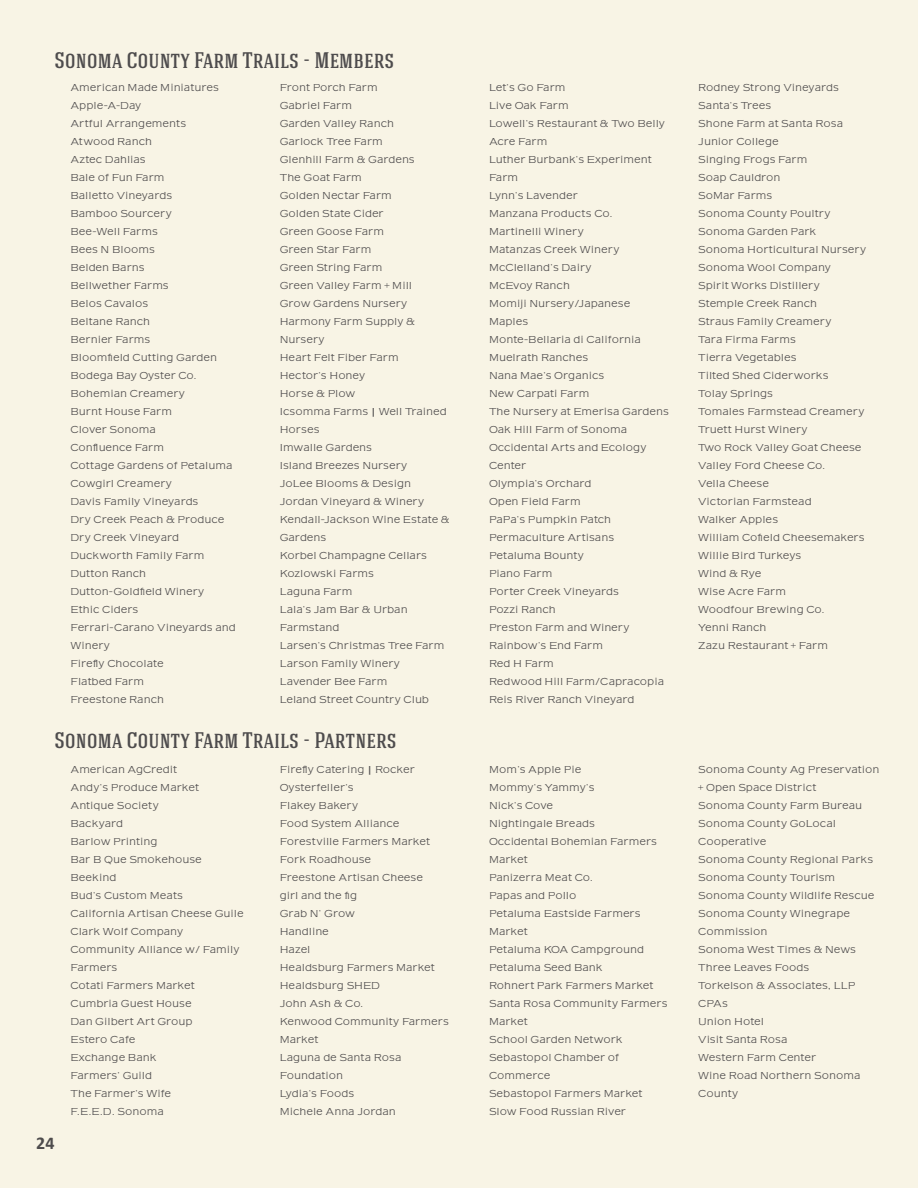
<style>
.page{position:relative;width:918px;height:1188px;background:#fff}
.page>*{position:absolute;margin:0;border:0;box-sizing:border-box;transform-origin:0 0}
.t1{font:500 22.5px "Hagin Caps";color:#4e4c4d}
.t2{font:700 18px "Calibri";color:#4e4c4d}
.t3{font:300 10.5px/18px "American Got URW";color:#4e4c4d}
</style>
<div class="page">
<div style="left:0;top:0;width:917px;height:1188px;background:#f8f4e5"></div>
<p class="t1" style="left:54px;top:46px;width:341px">Sonoma County Farm Trails - Members</p>
<p class="t3" style="left:70px;top:79px;width:167px">American Made Miniatures<br>Apple-A-Day<br>Artful Arrangements<br>Atwood Ranch<br>Aztec Dahlias<br>Bale of Fun Farm<br>Balletto Vineyards<br>Bamboo Sourcery<br>Bee-Well Farms<br>Bees N Blooms<br>Belden Barns<br>Bellwether Farms<br>Belos Cavalos<br>Beltane Ranch<br>Bernier Farms<br>Bloomfield Cutting Garden<br>Bodega Bay Oyster Co.<br>Bohemian Creamery<br>Burnt House Farm<br>Clover Sonoma<br>Confluence Farm<br>Cottage Gardens of Petaluma<br>Cowgirl Creamery<br>Davis Family Vineyards<br>Dry Creek Peach &amp; Produce<br>Dry Creek Vineyard<br>Duckworth Family Farm<br>Dutton Ranch<br>Dutton-Goldfield Winery<br>Ethic Ciders<br>Ferrari-Carano Vineyards and<br>Winery<br>Firefly Chocolate<br>Flatbed Farm<br>Freestone Ranch</p>
<p class="t3" style="left:280px;top:79px;width:172px">Front Porch Farm<br>Gabriel Farm<br>Garden Valley Ranch<br>Garlock Tree Farm<br>Glenhill Farm &amp; Gardens<br>The Goat Farm<br>Golden Nectar Farm<br>Golden State Cider<br>Green Goose Farm<br>Green Star Farm<br>Green String Farm<br>Green Valley Farm + Mill<br>Grow Gardens Nursery<br>Harmony Farm Supply &amp;<br>Nursery<br>Heart Felt Fiber Farm<br>Hector’s Honey<br>Horse &amp; Plow<br>Icsomma Farms | Well Trained<br>Horses<br>Imwalle Gardens<br>Island Breezes Nursery<br>JoLee Blooms &amp; Design<br>Jordan Vineyard &amp; Winery<br>Kendall-Jackson Wine Estate &amp;<br>Gardens<br>Korbel Champagne Cellars<br>Kozlowski Farms<br>Laguna Farm<br>Lala’s Jam Bar &amp; Urban<br>Farmstand<br>Larsen’s Christmas Tree Farm<br>Larson Family Winery<br>Lavender Bee Farm<br>Leland Street Country Club</p>
<p class="t3" style="left:489px;top:79px;width:181px">Let’s Go Farm<br>Live Oak Farm<br>Lowell’s Restaurant &amp; Two Belly<br>Acre Farm<br>Luther Burbank’s Experiment<br>Farm<br>Lynn’s Lavender<br>Manzana Products Co.<br>Martinelli Winery<br>Matanzas Creek Winery<br>McClelland’s Dairy<br>McEvoy Ranch<br>Momiji Nursery/Japanese<br>Maples<br>Monte-Bellaria di California<br>Muelrath Ranches<br>Nana Mae’s Organics<br>New Carpati Farm<br>The Nursery at Emerisa Gardens<br>Oak Hill Farm of Sonoma<br>Occidental Arts and Ecology<br>Center<br>Olympia’s Orchard<br>Open Field Farm<br>PaPa’s Pumpkin Patch<br>Permaculture Artisans<br>Petaluma Bounty<br>Piano Farm<br>Porter Creek Vineyards<br>Pozzi Ranch<br>Preston Farm and Winery<br>Rainbow’s End Farm<br>Red H Farm<br>Redwood Hill Farm/Capracopia<br>Reis River Ranch Vineyard</p>
<p class="t3" style="left:698px;top:78px;width:169px">Rodney Strong Vineyards<br>Santa’s Trees<br>Shone Farm at Santa Rosa<br>Junior College<br>Singing Frogs Farm<br>Soap Cauldron<br>SoMar Farms<br>Sonoma County Poultry<br>Sonoma Garden Park<br>Sonoma Horticultural Nursery<br>Sonoma Wool Company<br>Spirit Works Distillery<br>Stemple Creek Ranch<br>Straus Family Creamery<br>Tara Firma Farms<br>Tierra Vegetables<br>Tilted Shed Ciderworks<br>Tolay Springs<br>Tomales Farmstead Creamery<br>Truett Hurst Winery<br>Two Rock Valley Goat Cheese<br>Valley Ford Cheese Co.<br>Vella Cheese<br>Victorian Farmstead<br>Walker Apples<br>William Cofield Cheesemakers<br>Willie Bird Turkeys<br>Wind &amp; Rye<br>Wise Acre Farm<br>Woodfour Brewing Co.<br>Yenni Ranch<br>Zazu Restaurant + Farm</p>
<h1 class="t1" style="left:54px;top:725px;width:344px">Sonoma County Farm Trails - Partners</h1>
<h2 class="t2" style="left:36px;top:1131px;width:20px">24</h2>
<p class="t3" style="left:71px;top:761px;width:175px">American AgCredit<br>Andy’s Produce Market<br>Antique Society<br>Backyard<br>Barlow Printing<br>Bar B Que Smokehouse<br>Beekind<br>Bud’s Custom Meats<br>California Artisan Cheese Guile<br>Clark Wolf Company<br>Community Alliance w/ Family<br>Farmers<br>Cotati Farmers Market<br>Cumbria Guest House<br>Dan Gilbert Art Group<br>Estero Cafe<br>Exchange Bank<br>Farmers’ Guild<br>The Farmer’s Wife<br>F. E. E. D. Sonoma</p>
<p class="t3" style="left:280px;top:761px;width:171px">Firefly Catering | Rocker<br>Oysterfeller’s<br>Flakey Bakery<br>Food System Alliance<br>Forestville Farmers Market<br>Fork Roadhouse<br>Freestone Artisan Cheese<br>girl and the fig<br>Grab N’ Grow<br>Handline<br>Hazel<br>Healdsburg Farmers Market<br>Healdsburg SHED<br>John Ash &amp; Co.<br>Kenwood Community Farmers<br>Market<br>Laguna de Santa Rosa<br>Foundation<br>Lydia’s Foods<br>Michele Anna Jordan</p>
<p class="t3" style="left:489px;top:761px;width:180px">Mom’s Apple Pie<br>Mommy’s Yammy’s<br>Nick’s Cove<br>Nightingale Breads<br>Occidental Bohemian Farmers<br>Market<br>Panizerra Meat Co.<br>Papas and Pollo<br>Petaluma Eastside Farmers<br>Market<br>Petaluma KOA Campground<br>Petaluma Seed Bank<br>Rohnert Park Farmers Market<br>Santa Rosa Community Farmers<br>Market<br>School Garden Network<br>Sebastopol Chamber of<br>Commerce<br>Sebastopol Farmers Market<br>Slow Food Russian River</p>
<p class="t3" style="left:698px;top:761px;width:183px">Sonoma County Ag Preservation + Open Space District<br>Sonoma County Farm Bureau<br>Sonoma County GoLocal<br>Cooperative<br>Sonoma County Regional Parks<br>Sonoma County Tourism<br>Sonoma County Wildlife Rescue<br>Sonoma County Winegrape<br>Commission<br>Sonoma West Times &amp; News<br>Three Leaves Foods<br>Torkelson &amp; Associates, LLP<br>CPAs<br>Union Hotel<br>Visit Santa Rosa<br>Western Farm Center<br>Wine Road Northern Sonoma<br>County</p>
</div>
